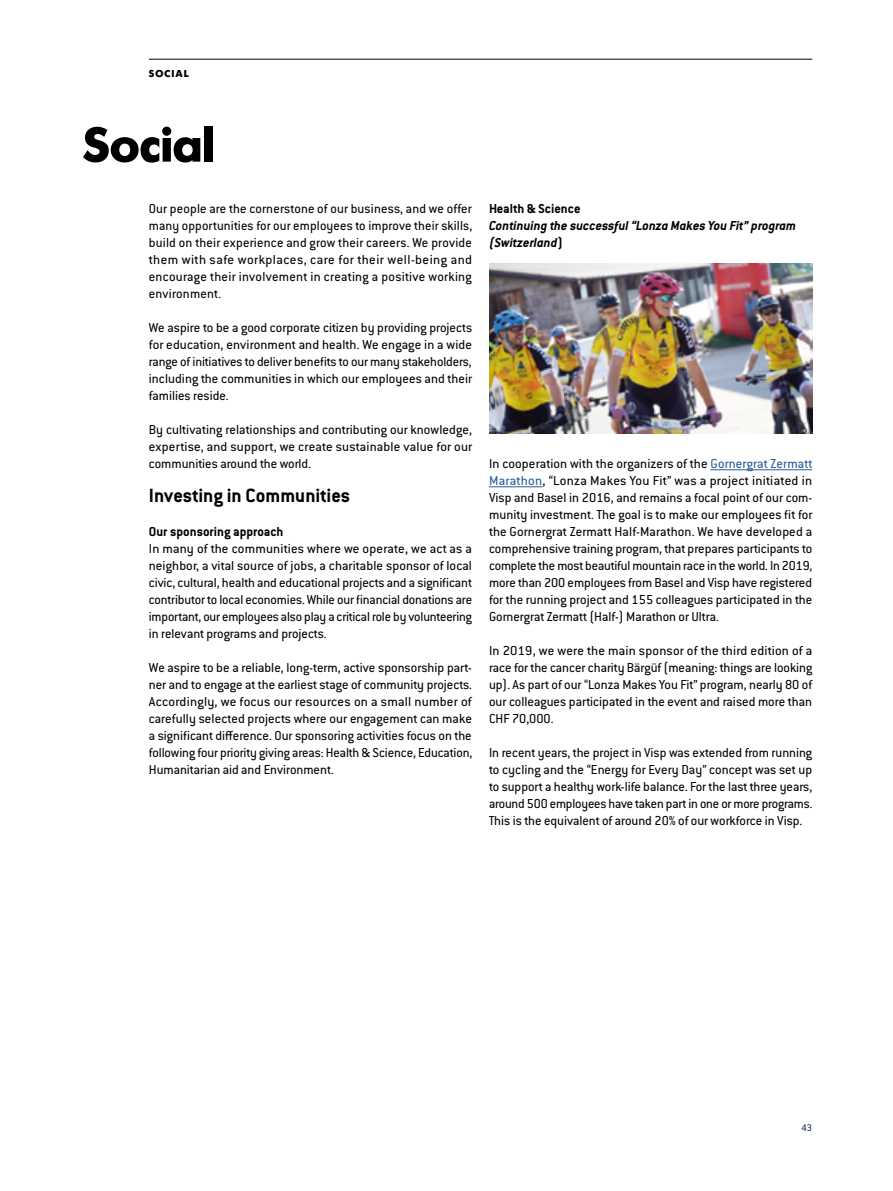
<style>
.page{position:relative;width:893px;height:1191px;background:#fff}
.page>*{position:absolute;margin:0;border:0;box-sizing:border-box;transform-origin:0 0}
.t1{font:700 51px "Futura SH";letter-spacing:.02em;color:#000}
.t2{font:700 21px "Conduit ITC Std";color:#000}
.t3{font:14.25px/17px "Conduit ITC Std";color:#000;text-align:justify}
.t4{font:italic 700 14.25px/17px "Conduit ITC Std";color:#000}
.t5{font:700 14.25px "Conduit ITC Std";color:#000}
.t6{font:700 10.5px "Futura SH";letter-spacing:.115em;color:#000}
.t7{font:10.5px "Conduit ITC Std";color:#10284c}
.s1{font-style:normal}
.s2{color:#275b9b}
</style>
<div class="page">
<hr style="left:149px;top:59px;width:663px;height:1px;background:#000">
<hr style="left:710px;top:469px;width:102px;height:1px;background:#275b9b">
<hr style="left:489px;top:486px;width:53px;height:1px;background:#275b9b">
<img style="left:489px;top:264px;width:323px;height:170px">
<p class="t6" style="left:149px;top:67px;width:41px">SOCIAL</p>
<h1 class="t1" style="left:83px;top:118px;width:132px">Social</h1>
<p class="t3" style="left:149px;top:199px;width:325px">Our people are the cornerstone of our business, and we offer many opportunities for our employees to improve their skills, build on their experience and grow their careers. We provide them with safe workplaces, care for their well-being and encourage their involvement in creating a positive working environment.</p>
<p class="t3" style="left:149px;top:318px;width:325px">We aspire to be a good corporate citizen by providing projects for education, environment and health. We engage in a wide range of initiatives to deliver benefits to our many stakeholders, including the communities in which our employees and their families reside.</p>
<p class="t3" style="left:149px;top:420px;width:325px">By cultivating relationships and contributing our knowledge, expertise, and support, we create sustainable value for our communities around the world.</p>
<h2 class="t2" style="left:149px;top:482px;width:203px">Investing in Communities</h2>
<p class="t5" style="left:149px;top:523px;width:136px">Our sponsoring approach</p>
<p class="t3" style="left:149px;top:539px;width:325px">In many of the communities where we operate, we act as a neighbor, a vital source of jobs, a charitable sponsor of local civic, cultural, health and educational projects and a significant contributor to local economies. While our financial donations are important, our employees also play a critical role by volunteering in relevant programs and projects.</p>
<p class="t3" style="left:149px;top:658px;width:325px">We aspire to be a reliable, long-term, active sponsorship part&shy;ner and to engage at the earliest stage of community projects.<br>Accordingly, we focus our resources on a small number of carefully selected projects where our engagement can make a significant difference. Our sponsoring activities focus on the following four priority giving areas: Health &amp; Science, Education, Humanitarian aid and Environment.</p>
<p class="t5" style="left:489px;top:200px;width:93px">Health &amp; Science</p>
<p class="t4" style="left:489px;top:216px;width:309px">Continuing the successful “Lonza Makes You Fit” program (Switzerland<span class="s1">)</span></p>
<p class="t3" style="left:489px;top:454px;width:325px">In cooperation with the organizers of the <span class="s2">Gornergrat Zermatt Marathon</span>, “Lonza Makes You Fit” was a project initiated in Visp and Basel in 2016, and remains a focal point of our com&shy;munity investment. The goal is to make our employees fit for the Gornergrat Zermatt Half-Marathon. We have developed a comprehensive training program, that prepares participants to complete the most beautiful mountain race in the world. In 2019, more than 200 employees from Basel and Visp have registered for the running project and 155 colleagues participated in the Gornergrat Zermatt (Half-) Marathon or Ultra.</p>
<p class="t3" style="left:489px;top:641px;width:325px">In 2019, we were the main sponsor of the third edition of a race for the cancer charity Bärgüf (meaning: things are looking up). As part of our “Lonza Makes You Fit” program, nearly 80 of our colleagues participated in the event and raised more than CHF 70,000.</p>
<p class="t3" style="left:489px;top:744px;width:325px">In recent years, the project in Visp was extended from running to cycling and the “Energy for Every Day” concept was set up to support a healthy work-life balance. For the last three years, around 500 employees have taken part in one or more programs.<br>This is the equivalent of around 20% of our workforce in Visp.</p>
<p class="t7" style="left:802px;top:1121px;width:12px">43</p>
</div>
